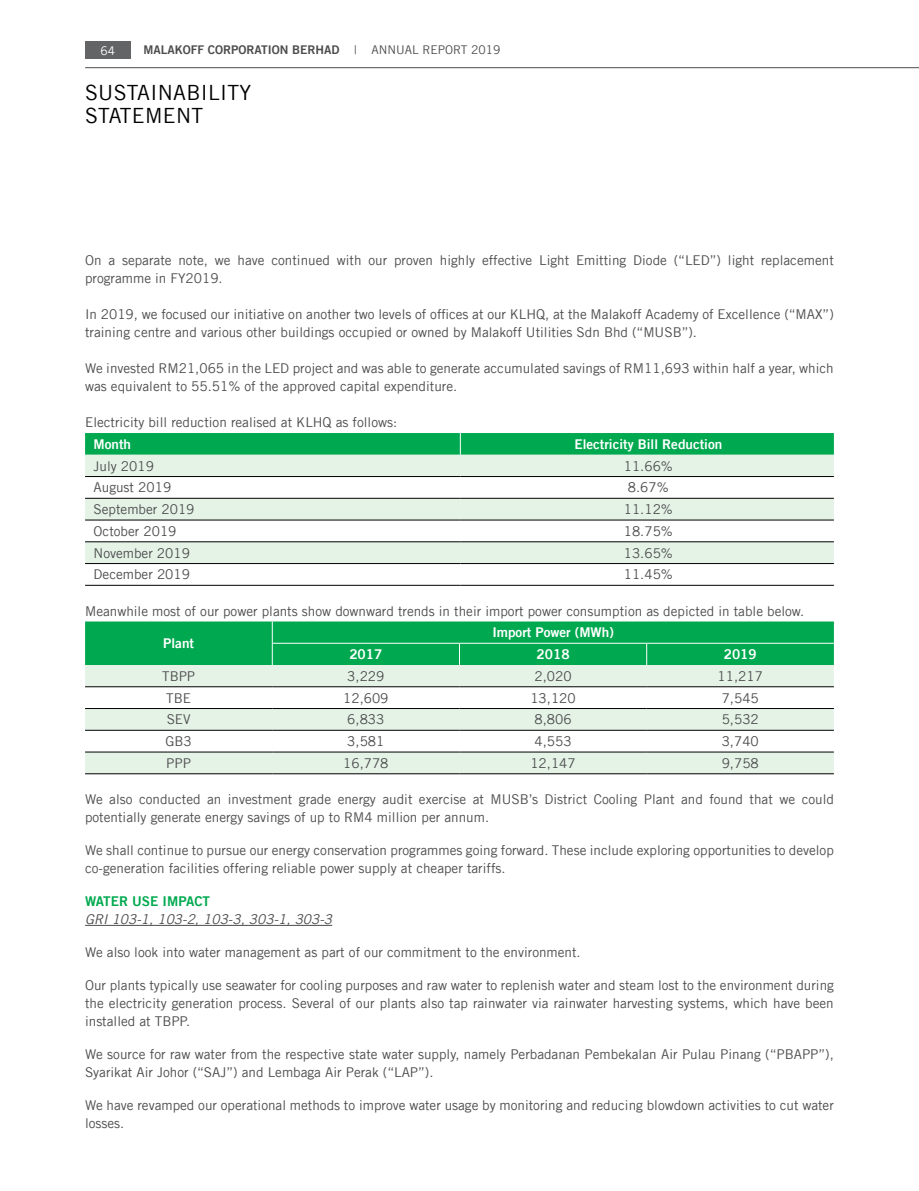
<style>
.page{position:relative;width:919px;height:1191px;background:#fff}
.page>*{position:absolute;margin:0;border:0;box-sizing:border-box;transform-origin:0 0}
.t1{font:21px/22.5px "Trade Gothic LT";letter-spacing:.015em;color:#000}
.t2{font:13.5px/18px "Trade Gothic LT";color:#4d4d4f}
.t3{font:13.5px "Trade Gothic LT Bold Two";color:#fff}
.t4{font:italic 13.5px "Trade Gothic LT";color:#4d4d4f}
.t5{font:13.5px "Trade Gothic LT Bold Two";color:#00a94f}
.t6{font:12px "Trade Gothic LT Bold Two";color:#4d4d4f}
.t7{font:12px "Trade Gothic LT";color:#fff}
.s1{font-family:"Trade Gothic LT"}
</style>
<div class="page">
<hr style="left:85px;top:67px;width:833px;height:1px;background:#4d4d4f">
<div style="left:85px;top:42px;width:46px;height:17px;background:#636466"></div>
<hr style="left:85px;top:925px;width:247px;height:1px;background:#4d4d4f">
<svg style="left:85px;top:455px;width:748px;height:108px;fill:#e5f3e7"></svg>
<div style="left:85px;top:433px;width:748px;height:22px;background:#00a94f"></div>
<hr style="left:85px;top:476px;width:375px;height:1px;background:#000">
<hr style="left:460px;top:476px;width:373px;height:1px;background:#000">
<hr style="left:85px;top:498px;width:375px;height:1px;background:#000">
<hr style="left:460px;top:498px;width:373px;height:1px;background:#000">
<hr style="left:85px;top:520px;width:375px;height:1px;background:#000">
<hr style="left:460px;top:520px;width:373px;height:1px;background:#000">
<hr style="left:85px;top:541px;width:375px;height:1px;background:#000">
<hr style="left:460px;top:541px;width:373px;height:1px;background:#000">
<hr style="left:85px;top:563px;width:375px;height:1px;background:#000">
<hr style="left:460px;top:563px;width:373px;height:1px;background:#000">
<hr style="left:85px;top:585px;width:375px;height:1px;background:#000">
<hr style="left:460px;top:585px;width:373px;height:1px;background:#000">
<svg style="left:85px;top:665px;width:748px;height:108px;fill:#e5f3e7"></svg>
<div style="left:85px;top:621px;width:748px;height:44px;background:#00a94f"></div>
<hr style="left:85px;top:686px;width:187px;height:1px;background:#000">
<hr style="left:272px;top:686px;width:187px;height:1px;background:#000">
<hr style="left:459px;top:686px;width:187px;height:1px;background:#000">
<hr style="left:646px;top:686px;width:187px;height:1px;background:#000">
<hr style="left:85px;top:708px;width:187px;height:1px;background:#000">
<hr style="left:272px;top:708px;width:187px;height:1px;background:#000">
<hr style="left:459px;top:708px;width:187px;height:1px;background:#000">
<hr style="left:646px;top:708px;width:187px;height:1px;background:#000">
<hr style="left:85px;top:730px;width:187px;height:1px;background:#000">
<hr style="left:272px;top:730px;width:187px;height:1px;background:#000">
<hr style="left:459px;top:730px;width:187px;height:1px;background:#000">
<hr style="left:646px;top:730px;width:187px;height:1px;background:#000">
<hr style="left:85px;top:752px;width:187px;height:1px;background:#000">
<hr style="left:272px;top:752px;width:187px;height:1px;background:#000">
<hr style="left:459px;top:752px;width:187px;height:1px;background:#000">
<hr style="left:646px;top:752px;width:187px;height:1px;background:#000">
<hr style="left:85px;top:773px;width:187px;height:1px;background:#000">
<hr style="left:272px;top:773px;width:187px;height:1px;background:#000">
<hr style="left:459px;top:773px;width:187px;height:1px;background:#000">
<hr style="left:646px;top:773px;width:187px;height:1px;background:#000">
<p class="t7" style="left:100px;top:43px;width:16px">64</p>
<p class="t6" style="left:143px;top:42px;width:358px">MALAKOFF CORPORATION BERHAD <span class="s1">| ANNUAL REPORT 2019</span></p>
<h1 class="t1" style="left:85px;top:81px;width:167px">SUSTAINABILITY<br>STATEMENT</h1>
<p class="t2" style="left:85px;top:251px;width:750px">On a separate note, we have continued with our proven highly effective Light Emitting Diode (“LED”) light replacement programme in FY2019.</p>
<p class="t2" style="left:85px;top:305px;width:750px">In 2019, we focused our initiative on another two levels of offices at our KLHQ, at the Malakoff Academy of Excellence (“MAX”) training centre and various other buildings occupied or owned by Malakoff Utilities Sdn Bhd (“MUSB”).</p>
<p class="t2" style="left:85px;top:359px;width:750px">We invested RM21,065 in the LED project and was able to generate accumulated savings of RM11,693 within half a year, which was equivalent to 55.51% of the approved capital expenditure.</p>
<p class="t2" style="left:85px;top:413px;width:313px">Electricity bill reduction realised at KLHQ as follows:</p>
<p class="t3" style="left:94px;top:435px;width:39px">Month</p>
<p class="t3" style="left:574px;top:435px;width:149px">Electricity Bill Reduction</p>
<p class="t2" style="left:94px;top:456px;width:62px">July 2019</p>
<p class="t2" style="left:623px;top:456px;width:51px">11.66%</p>
<p class="t2" style="left:94px;top:478px;width:79px">August 2019</p>
<p class="t2" style="left:628px;top:478px;width:42px">8.67%</p>
<p class="t2" style="left:94px;top:500px;width:102px">September 2019</p>
<p class="t2" style="left:623px;top:500px;width:51px">11.12%</p>
<p class="t2" style="left:94px;top:522px;width:84px">October 2019</p>
<p class="t2" style="left:623px;top:522px;width:51px">18.75%</p>
<p class="t2" style="left:94px;top:543px;width:98px">November 2019</p>
<p class="t2" style="left:623px;top:543px;width:51px">13.65%</p>
<p class="t2" style="left:94px;top:565px;width:98px">December 2019</p>
<p class="t2" style="left:623px;top:565px;width:51px">11.45%</p>
<p class="t2" style="left:85px;top:601px;width:720px">Meanwhile most of our power plants show downward trends in their import power consumption as depicted in table below.</p>
<p class="t3" style="left:163px;top:635px;width:32px">Plant</p>
<p class="t3" style="left:492px;top:624px;width:123px">Import Power (MWh)</p>
<p class="t3" style="left:349px;top:646px;width:34px">2017</p>
<p class="t3" style="left:536px;top:646px;width:34px">2018</p>
<p class="t3" style="left:723px;top:646px;width:34px">2019</p>
<p class="t2" style="left:162px;top:667px;width:35px">TBPP</p>
<p class="t2" style="left:347px;top:667px;width:39px">3,229</p>
<p class="t2" style="left:534px;top:667px;width:39px">2,020</p>
<p class="t2" style="left:717px;top:667px;width:47px">11,217</p>
<p class="t2" style="left:166px;top:688px;width:26px">TBE</p>
<p class="t2" style="left:343px;top:688px;width:47px">12,609</p>
<p class="t2" style="left:530px;top:688px;width:47px">13,120</p>
<p class="t2" style="left:721px;top:688px;width:39px">7,545</p>
<p class="t2" style="left:167px;top:710px;width:26px">SEV</p>
<p class="t2" style="left:347px;top:710px;width:39px">6,833</p>
<p class="t2" style="left:534px;top:710px;width:39px">8,806</p>
<p class="t2" style="left:721px;top:710px;width:39px">5,532</p>
<p class="t2" style="left:165px;top:732px;width:28px">GB3</p>
<p class="t2" style="left:347px;top:732px;width:39px">3,581</p>
<p class="t2" style="left:534px;top:732px;width:39px">4,553</p>
<p class="t2" style="left:721px;top:732px;width:39px">3,740</p>
<p class="t2" style="left:166px;top:754px;width:26px">PPP</p>
<p class="t2" style="left:343px;top:754px;width:47px">16,778</p>
<p class="t2" style="left:530px;top:754px;width:47px">12,147</p>
<p class="t2" style="left:721px;top:754px;width:39px">9,758</p>
<p class="t2" style="left:85px;top:790px;width:750px">We also conducted an investment grade energy audit exercise at MUSB’s District Cooling Plant and found that we could potentially generate energy savings of up to RM4 million per annum.</p>
<p class="t2" style="left:85px;top:841px;width:750px">We shall continue to pursue our energy conservation programmes going forward. These include exploring opportunities to develop co-generation facilities offering reliable power supply at cheaper tariffs.</p>
<p class="t5" style="left:85px;top:893px;width:126px">WATER USE IMPACT</p>
<p class="t4" style="left:85px;top:911px;width:249px">GRI 103-1, 103-2, 103-3, 303-1, 303-3</p>
<p class="t2" style="left:85px;top:943px;width:497px">We also look into water management as part of our commitment to the environment.</p>
<p class="t2" style="left:85px;top:976px;width:750px;text-align:justify">Our plants typically use seawater for cooling purposes and raw water to replenish water and steam lost to the environment during the electricity generation process. Several of our plants also tap rainwater via rainwater harvesting systems, which have been installed at TBPP.</p>
<p class="t2" style="left:85px;top:1045px;width:750px">We source for raw water from the respective state water supply, namely Perbadanan Pembekalan Air Pulau Pinang (“PBAPP”),<br>Syarikat Air Johor (“SAJ”) and Lembaga Air Perak (“LAP”).</p>
<p class="t2" style="left:85px;top:1096px;width:750px">We have revamped our operational methods to improve water usage by monitoring and reducing blowdown activities to cut water losses.</p>
</div>
